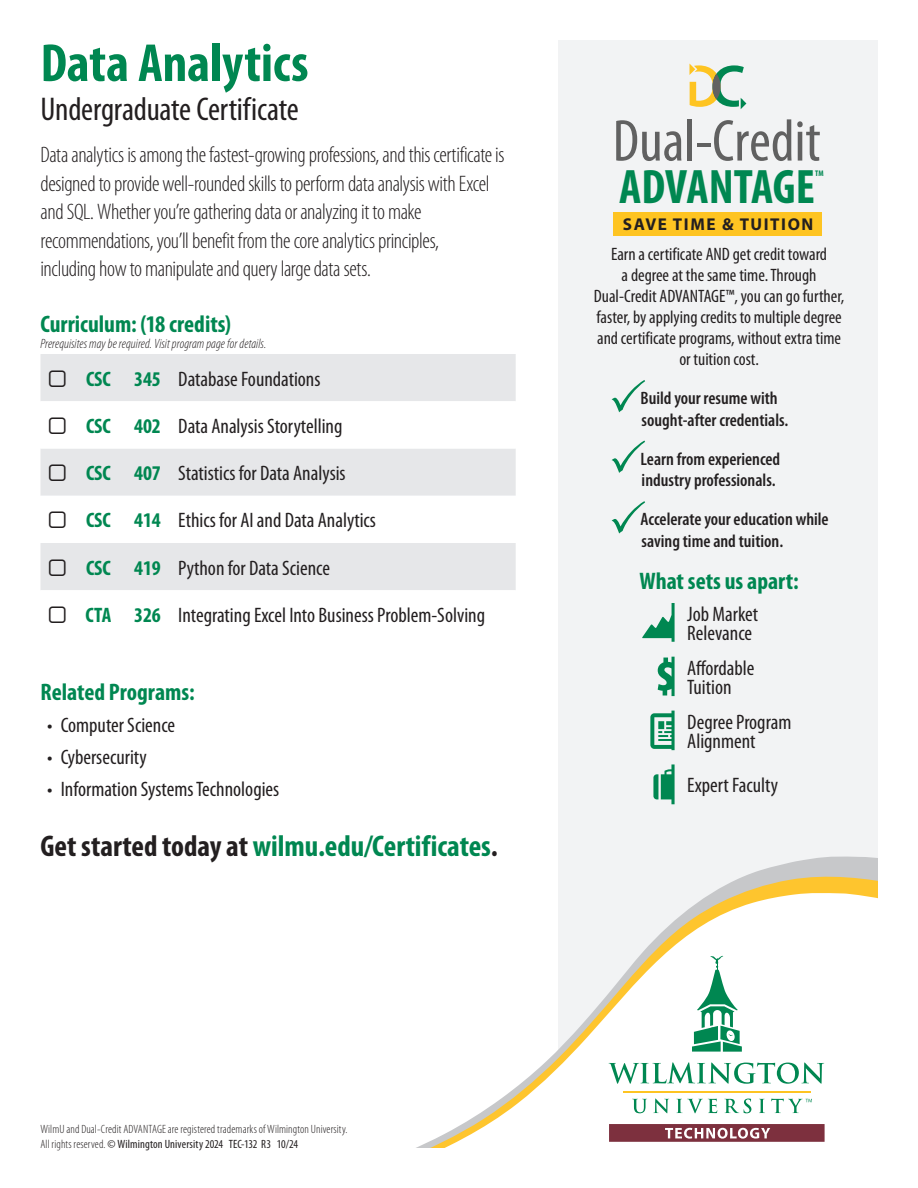
<style>
.page{position:relative;width:918px;height:1188px;background:#fff}
.page>*{position:absolute;margin:0;border:0;box-sizing:border-box;transform-origin:0 0}
.t1{font:condensed 59.55px "Myriad Pro";color:#616161}
.t2{font:700 condensed 54px "Myriad Pro";letter-spacing:-.005em;color:#008751}
.t3{font:700 condensed 48.6px "Myriad Pro";color:#008751}
.t4{font:condensed 33px "Myriad Pro";letter-spacing:-.01em;color:#231f20}
.Body_Copy{font:700 condensed 30px "Myriad Pro";color:#008751}
.CL_Name{font:700 condensed 24px "Myriad Pro";color:#008751}
.Body_Copy-2{font:700 condensed 24px "Myriad Pro";color:#008751}
.Body_Copy-3{font:300 condensed 22.5px/28.5px "Myriad Pro";letter-spacing:-.02em;color:#231f20}
.Course_List{font:condensed 21px/19.5px "Myriad Pro";color:#231f20}
.Course_List-2{font:700 condensed 21px "Myriad Pro";color:#008751}
.Body_Copy-4{font:condensed 18px/21px "Myriad Pro";color:#231f20;text-align:center}
.Body_Copy-5{font:600 condensed 18px/21.6px "Myriad Pro";color:#231f20}
.t5{font:700 17.1px "Myriad Pro";letter-spacing:.09em;color:#231f20}
.Body_Copy-6{font:italic 300 condensed 13.5px "Myriad Pro";color:#231f20}
.Note{font:300 condensed 12px/14.4px "Myriad Pro";letter-spacing:.01em;color:#231f20}
.t6{font:700 condensed 8.25px "Myriad Pro";color:#008751}
.s1{color:#231f20}
.s2{font-weight:400}
</style>
<div class="page">
<div style="left:40px;top:354px;width:476px;height:47px;background:#e6e7e9"></div>
<svg style="left:40px;top:449px;width:476px;height:141px;fill:#e6e7e9"></svg>
<div style="left:558px;top:40px;width:320px;height:1108px;background:#f2f3f4"></div>
<svg style="left:753px;top:856px;width:125px;height:17px;fill:#c7c8ca"></svg>
<svg style="left:714px;top:873px;width:164px;height:19px"></svg>
<svg style="left:416px;top:892px;width:462px;height:256px;fill:#fff"></svg>
<svg style="left:642px;top:603px;width:33px;height:39px"></svg>
<svg style="left:658px;top:657px;width:17px;height:39px"></svg>
<svg style="left:650px;top:711px;width:25px;height:39px"></svg>
<svg style="left:653px;top:764px;width:22px;height:40px"></svg>
<div style="left:614px;top:212px;width:208px;height:24px;background:#fec422"></div>
<svg style="left:689px;top:64px;width:57px;height:45px"></svg>
<svg style="left:632px;top:1099px;width:15px;height:14px"></svg>
<svg style="left:653px;top:1098px;width:16px;height:15px"></svg>
<svg style="left:676px;top:1099px;width:41px;height:14px"></svg>
<svg style="left:724px;top:1099px;width:27px;height:14px"></svg>
<svg style="left:759px;top:1099px;width:6px;height:14px"></svg>
<svg style="left:609px;top:1062px;width:215px;height:22px"></svg>
<hr style="left:624px;top:1092px;width:187px;height:1px;background:#fec422">
<svg style="left:692px;top:956px;width:50px;height:96px"></svg>
<svg style="left:771px;top:1099px;width:41px;height:14px"></svg>
<svg style="left:609px;top:1124px;width:216px;height:18px"></svg>
<svg style="left:49px;top:370px;width:17px;height:17px"></svg>
<svg style="left:49px;top:464px;width:17px;height:17px"></svg>
<svg style="left:49px;top:512px;width:17px;height:16px"></svg>
<svg style="left:49px;top:559px;width:17px;height:17px"></svg>
<p class="t2" style="left:40px;top:29px;width:270px">Data Analytics</p>
<p class="t4" style="left:40px;top:89px;width:260px">Undergraduate Certificate</p>
<p class="Body_Copy-3" style="left:40px;top:140px;width:466px">Data analytics is among the fastest-growing professions, and this certificate is designed to provide well-rounded skills to perform data analysis with Excel and SQL. Whether you’re gathering data or analyzing it to make recommendations, you’ll benefit from the core analytics principles,<br>including how to manipulate and query large data sets.</p>
<p class="Body_Copy-2" style="left:40px;top:309px;width:192px">Curriculum: (18 credits)</p>
<p class="Body_Copy-6" style="left:40px;top:336px;width:227px">Prerequisites may be required. Visit program page for details.</p>
<p class="Course_List-2" style="left:86px;top:365px;width:26px">CSC</p>
<p class="Course_List-2" style="left:134px;top:365px;width:28px">345</p>
<p class="Course_List" style="left:178px;top:369px;width:144px">Database Foundations</p>
<p class="Course_List-2" style="left:86px;top:413px;width:26px">CSC</p>
<p class="Course_List-2" style="left:134px;top:413px;width:28px">402</p>
<p class="Course_List" style="left:178px;top:416px;width:166px">Data Analysis Storytelling</p>
<p class="Course_List-2" style="left:86px;top:460px;width:26px">CSC</p>
<p class="Course_List-2" style="left:134px;top:460px;width:28px">407</p>
<p class="Course_List" style="left:178px;top:463px;width:169px">Statistics for Data Analysis</p>
<p class="Course_List-2" style="left:86px;top:507px;width:26px">CSC</p>
<p class="Course_List-2" style="left:134px;top:507px;width:28px">414</p>
<p class="Course_List" style="left:178px;top:510px;width:199px">Ethics for AI and Data Analytics</p>
<p class="Course_List-2" style="left:86px;top:554px;width:26px">CSC</p>
<p class="Course_List-2" style="left:134px;top:554px;width:28px">419</p>
<p class="Course_List" style="left:178px;top:558px;width:153px">Python for Data Science</p>
<p class="Course_List-2" style="left:85px;top:602px;width:27px">CTA</p>
<p class="Course_List-2" style="left:134px;top:602px;width:28px">326</p>
<p class="Course_List" style="left:178px;top:605px;width:308px">Integrating Excel Into Business Problem-Solving</p>
<p class="CL_Name" style="left:40px;top:677px;width:156px">Related Programs:</p>
<p class="Course_List" style="left:47px;top:715px;width:129px">• Computer Science</p>
<p class="Course_List" style="left:47px;top:747px;width:101px">• Cybersecurity</p>
<p class="Course_List" style="left:47px;top:779px;width:234px">• Information Systems Technologies</p>
<p class="Body_Copy" style="left:40px;top:828px;width:459px"><span class="s1">Get started today at</span> wilmu.edu/Certificates<span class="s1">.</span></p>
<p class="t1" style="left:613px;top:105px;width:209px">Dual-Credit</p>
<p class="t3" style="left:619px;top:157px;width:197px">ADVANTAGE</p>
<p class="t6" style="left:815px;top:168px;width:10px">TM</p>
<p class="t5" style="left:623px;top:213px;width:192px">SAVE TIME &amp; TUITION</p>
<p class="Body_Copy-4" style="left:594px;top:243px;width:252px">Earn a certificate AND get credit toward<br>a degree at the same time. Through Dual-Credit ADVANTAGE™, you can go further, faster, by applying credits to multiple degree and certificate programs, without extra time or tuition cost.</p>
<p class="Body_Copy-5" style="left:641px;top:387px;width:149px">Build your resume with sought-after credentials.</p>
<p class="Body_Copy-5" style="left:641px;top:447px;width:141px">Learn from experienced industry professionals.</p>
<p class="Body_Copy-5" style="left:641px;top:508px;width:190px">Accelerate your education while saving time and tuition.</p>
<p class="CL_Name" style="left:639px;top:566px;width:161px">What sets us apart:</p>
<p class="Course_List" style="left:687px;top:604px;width:72px">Job Market<br>Relevance</p>
<p class="Course_List" style="left:687px;top:658px;width:69px">Affordable<br>Tuition</p>
<p class="Course_List" style="left:687px;top:712px;width:106px">Degree Program<br>Alignment</p>
<p class="Course_List" style="left:687px;top:775px;width:92px">Expert Faculty</p>
<p class="Note" style="left:40px;top:1122px;width:309px">WilmU and Dual-Credit ADVANTAGE are registered trademarks of Wilmington University.<br>All rights reserved. <span class="s2">© Wilmington University 2024 TEC-132 R3 10/24</span></p>
</div>
